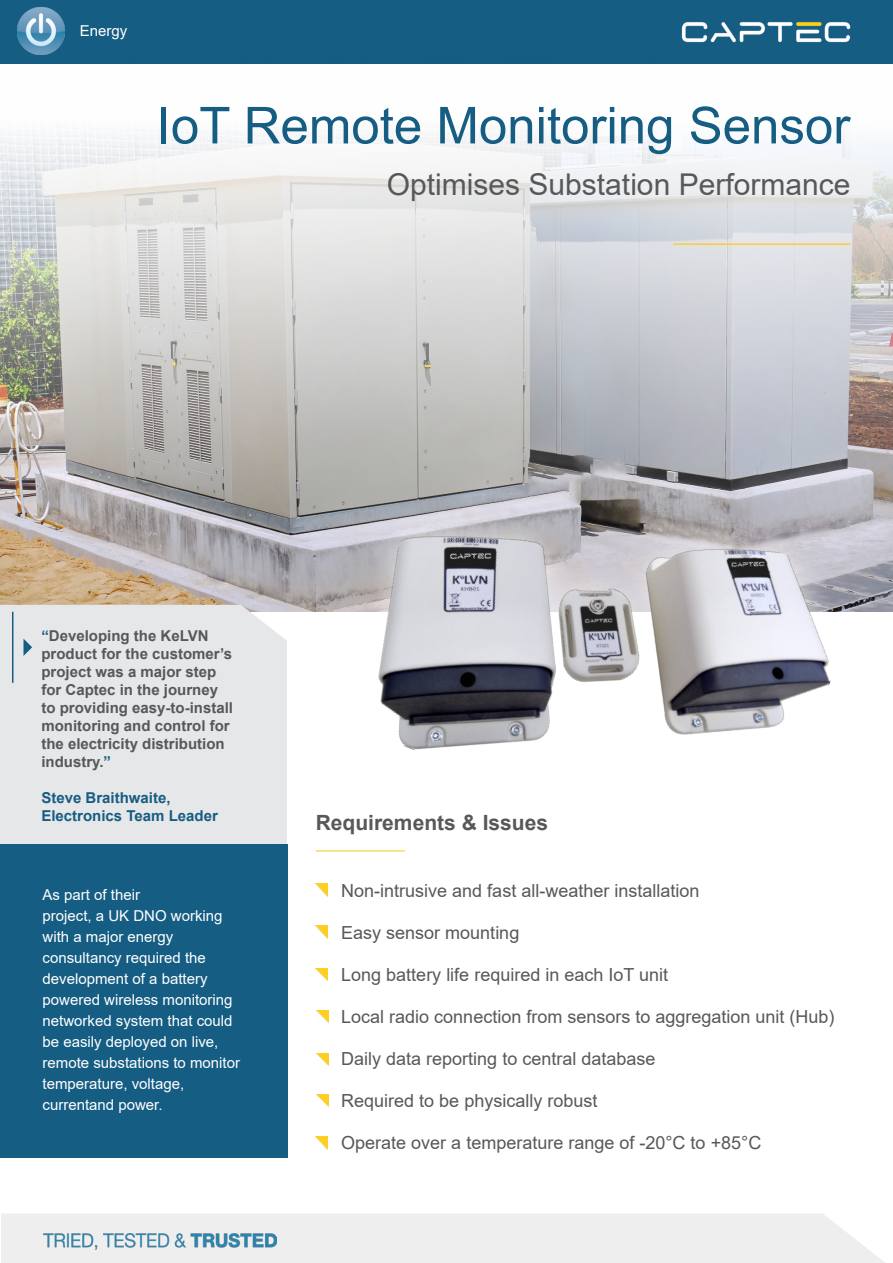
<style>
.page{position:relative;width:893px;height:1263px;background:#fff}
.page>*{position:absolute;margin:0;border:0;box-sizing:border-box;transform-origin:0 0}
.t1{font:51px "Arial";color:#165d83}
.t2{font:30px "Arial";color:#57585a}
.t3{font:700 21px "Arial";color:#57585a}
.t4{font:18px "Arial";color:#57585a}
.t5{font:15px/21px "Arial";color:#fff}
.t6{font:700 15px "Arial";color:#57585a}
.t7{font:700 15px/18px "Arial";color:#165d83}
.s1{color:#165d83}
</style>
<div class="page">
<div style="left:0;top:0;width:893px;height:64px;background:#165d83"></div>
<img style="left:681px;top:22px;width:170px;height:21px">
<div style="left:1px;top:1214px;width:884px;height:49px;background:#eee"></div>
<img style="left:44px;top:1233px;width:233px;height:16px">
<img style="left:0;top:134px;width:893px;height:477px">
<div style="left:0;top:605px;width:287px;height:239px;background:#e6e7e9"></div>
<div style="left:0;top:844px;width:288px;height:314px;background:#165d83"></div>
<hr style="left:673px;top:243px;width:177px;height:2px;background:#fecd33">
<hr style="left:316px;top:850px;width:89px;height:1px;background:#fecd33">
<svg style="left:316px;top:884px;width:12px;height:12px"></svg>
<svg style="left:316px;top:926px;width:12px;height:12px"></svg>
<svg style="left:316px;top:968px;width:12px;height:12px"></svg>
<svg style="left:317px;top:1011px;width:11px;height:11px"></svg>
<hr style="left:12px;top:612px;width:1px;height:71px;background:#165d83">
<svg style="left:24px;top:639px;width:8px;height:17px"></svg>
<svg style="left:316px;top:1053px;width:12px;height:12px"></svg>
<img style="left:17px;top:7px;width:48px;height:48px">
<svg style="left:317px;top:1095px;width:11px;height:11px"></svg>
<img style="left:334px;top:472px;width:518px;height:279px">
<svg style="left:315px;top:1137px;width:12px;height:12px"></svg>
<p class="t5" style="left:80px;top:21px;width:49px">Energy</p>
<p class="t1" style="left:157px;top:90px;width:695px">IoT Remote Monitoring Sensor</p>
<p class="t2" style="left:387px;top:164px;width:465px">Optimises Substation Performance</p>
<p class="t6" style="left:41px;top:625px;width:169px"><span class="s1">“</span>Developing the KeLVN</p>
<p class="t6" style="left:41px;top:643px;width:192px">product for the customer’s</p>
<p class="t6" style="left:41px;top:661px;width:177px">project was a major step</p>
<p class="t6" style="left:41px;top:679px;width:178px">for Captec in the journey</p>
<p class="t6" style="left:41px;top:697px;width:193px">to providing easy-to-install</p>
<p class="t6" style="left:41px;top:715px;width:190px">monitoring and control for</p>
<p class="t6" style="left:41px;top:733px;width:185px">the electricity distribution</p>
<p class="t6" style="left:41px;top:751px;width:71px">industry.<span class="s1">”</span></p>
<p class="t7" style="left:41px;top:788px;width:178px">Steve Braithwaite,<br>Electronics Team Leader</p>
<p class="t5" style="left:43px;top:884px;width:99px">As part of their</p>
<p class="t5" style="left:43px;top:905px;width:182px">project, a UK DNO working</p>
<p class="t5" style="left:43px;top:926px;width:132px">with a major energy</p>
<p class="t5" style="left:43px;top:947px;width:165px">consultancy required the</p>
<p class="t5" style="left:43px;top:968px;width:192px">development of a battery powered wireless monitoring</p>
<p class="t5" style="left:43px;top:1010px;width:192px">networked system that could</p>
<p class="t5" style="left:43px;top:1031px;width:177px">be easily deployed on live,</p>
<p class="t5" style="left:43px;top:1052px;width:199px">remote substations to monitor</p>
<p class="t5" style="left:43px;top:1073px;width:143px">temperature, voltage, currentand power.</p>
<p class="t3" style="left:316px;top:808px;width:234px">Requirements &amp; Issues</p>
<p class="t4" style="left:341px;top:878px;width:360px">Non-intrusive and fast all-weather installation</p>
<p class="t4" style="left:341px;top:920px;width:180px">Easy sensor mounting</p>
<p class="t4" style="left:341px;top:962px;width:328px">Long battery life required in each IoT unit</p>
<p class="t4" style="left:341px;top:1004px;width:495px">Local radio connection from sensors to aggregation unit (Hub)</p>
<p class="t4" style="left:341px;top:1046px;width:316px">Daily data reporting to central database</p>
<p class="t4" style="left:341px;top:1088px;width:258px">Required to be physically robust</p>
<p class="t4" style="left:341px;top:1130px;width:422px">Operate over a temperature range of -20°C to +85°C</p>
</div>
